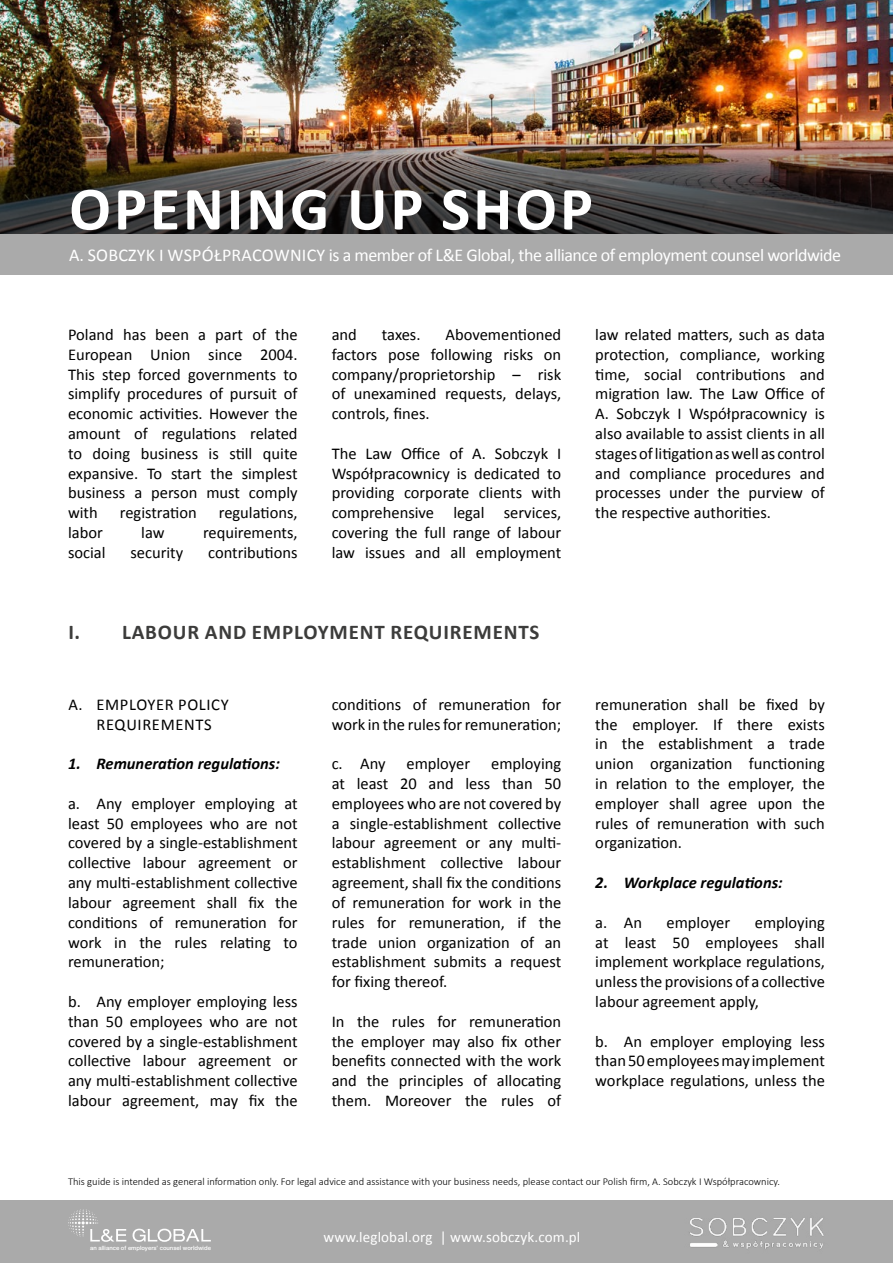
<style>
.page{position:relative;width:893px;height:1263px;background:#fff}
.page>*{position:absolute;margin:0;border:0;box-sizing:border-box;transform-origin:0 0}
.t1{font:700 61.8px "Calibri";letter-spacing:.05em;color:#fff}
.t2{font:700 21px "Calibri";letter-spacing:.04em;color:#3c3c3b}
.t3{font:18px "Calibri";letter-spacing:-.025em;color:#fff}
.t4{font:16.5px/19.8px "Calibri";color:#000;text-align:justify}
.t5{font:italic 700 16.5px "Calibri";color:#000}
.t6{font:16.5px/19.8px "Calibri";letter-spacing:.04em;color:#000}
.t7{font:15px "Calibri";letter-spacing:.01em;color:#fff}
.t8{font:300 10.5px "Calibri";color:#000}
.t9{font:500 5.85px "Helvetica Neue";color:#fff}
</style>
<div class="page">
<img style="left:0;top:0;width:893px;height:133px">
<div style="left:0;top:234px;width:893px;height:40px;background:#aaa"></div>
<div style="left:0;top:1200px;width:893px;height:63px;background:#aaa"></div>
<svg style="left:133px;top:1229px;width:78px;height:13px"></svg>
<svg style="left:68px;top:1209px;width:58px;height:33px"></svg>
<img style="left:0;top:133px;width:893px;height:101px">
<img style="left:689px;top:1218px;width:135px;height:31px">
<h1 class="t1" style="left:69px;top:169px;width:525px">OPENING UP SHOP</h1>
<p class="t3" style="left:69px;top:244px;width:773px">A. So bczyk I Współpracow ni cy is a member of L&amp;E Global, the alliance of employment counsel worldwide</p>
<p class="t4" style="left:68px;top:325px;width:231px">Poland has been a part of the European Union since 2004.<br>This step forced governments to simplify procedures of pursuit of economic activities. However the amount of regulations related to doing business is still quite expansive. To start the simplest business a person must comply with</p>
<p class="t4" style="left:120px;top:503px;width:78px">registration</p>
<p class="t4" style="left:219px;top:503px;width:80px">regulations,</p>
<p class="t4" style="left:68px;top:523px;width:36px">labor</p>
<p class="t4" style="left:141px;top:523px;width:25px">law</p>
<p class="t4" style="left:203px;top:523px;width:96px">requirements,</p>
<p class="t4" style="left:68px;top:542px;width:39px">social</p>
<p class="t4" style="left:130px;top:542px;width:54px">security</p>
<p class="t4" style="left:208px;top:542px;width:91px">contributions</p>
<p class="t4" style="left:332px;top:325px;width:231px;text-indent:114px">Abovementioned factors pose following risks on company/proprietorship – risk of unexamined requests, delays, controls, fines.</p>
<p class="t4" style="left:332px;top:443px;width:231px">The Law Office of A. Sobczyk I Współpracownicy is dedicated to providing corporate clients with comprehensive legal services, covering the full range of labour law issues and all employment</p>
<p class="t4" style="left:332px;top:325px;width:27px">and</p>
<p class="t4" style="left:382px;top:325px;width:40px">taxes.</p>
<p class="t2" style="left:68px;top:618px;width:471px">I. LABOU R AND EMPLOYMENT REQUIREMENTS</p>
<p class="t6" style="left:97px;top:694px;width:134px;text-indent:-28px">A. EMPLOYER POLICY<br>REQUIREMENTS</p>
<p class="t5" style="left:68px;top:753px;width:213px">1. Remuneration regulations:</p>
<p class="t4" style="left:68px;top:793px;width:231px">a. Any employer employing at least 50 employees who are not covered by a single-establishment collective labour agreement or any multi-establishment collective labour agreement shall fix the conditions of remuneration for work in the rules relating to remuneration;</p>
<p class="t4" style="left:68px;top:991px;width:231px">b. Any employer employing less than 50 employees who are not covered by a single-establishment collective labour agreement or any multi-establishment collective labour agreement, may fix the</p>
<p class="t4" style="left:332px;top:694px;width:231px">conditions of remuneration for work in the rules for remuneration;</p>
<p class="t4" style="left:332px;top:754px;width:55px">c. Any</p>
<p class="t4" style="left:406px;top:754px;width:65px">employer</p>
<p class="t4" style="left:332px;top:754px;width:231px;text-indent:159px">employing at least 20 and less than 50 employees who are not covered by a single-establishment collective labour agreement or any multi&shy;establishment collective labour agreement, shall fix the conditions of remuneration for work in the rules for remuneration, if the trade union organization of an establishment submits a request for fixing thereof.</p>
<p class="t4" style="left:332px;top:1011px;width:231px">In the rules for remuneration the employer may also fix other benefits connected with the work and the principles of allocating them. Moreover the rules of</p>
<p class="t4" style="left:595px;top:325px;width:231px">law related matters, such as data protection, compliance, working time, social contributions and migration law. The Law Office of A. Sobczyk I Współpracownicy is also available to assist clients in all stages of litigation as well as control and compliance procedures and processes under the purview of the respective authorities.</p>
<p class="t4" style="left:595px;top:694px;width:231px">remuneration shall be fixed by the employer. If there exists in the establishment a trade union organization functioning in relation to the employer, the employer shall agree upon the rules of remuneration with such organization.</p>
<p class="t5" style="left:595px;top:872px;width:189px">2. Workplace regulations:</p>
<p class="t4" style="left:595px;top:912px;width:48px">a. An</p>
<p class="t4" style="left:667px;top:912px;width:65px">employer</p>
<p class="t4" style="left:595px;top:912px;width:231px;text-indent:159px">employing at least 50 employees shall implement workplace regulations, unless the provisions of a collective labour agreement apply,</p>
<p class="t4" style="left:595px;top:1031px;width:231px">b. An employer employing less than 50 employees may implement workplace regulations, unless the</p>
<p class="t8" style="left:68px;top:1175px;width:713px">This guide is intended as general information only. For legal advice and assistance with your business needs, please contact our Polish firm, A. Sobczyk I Współpracownicy.</p>
<p class="t9" style="left:90px;top:1243px;width:122px">an alliance of employers’ counsel worldwide</p>
<p class="t7" style="left:324px;top:1227px;width:258px">www.leglobal.org | www.sobczyk.com.pl</p>
</div>
